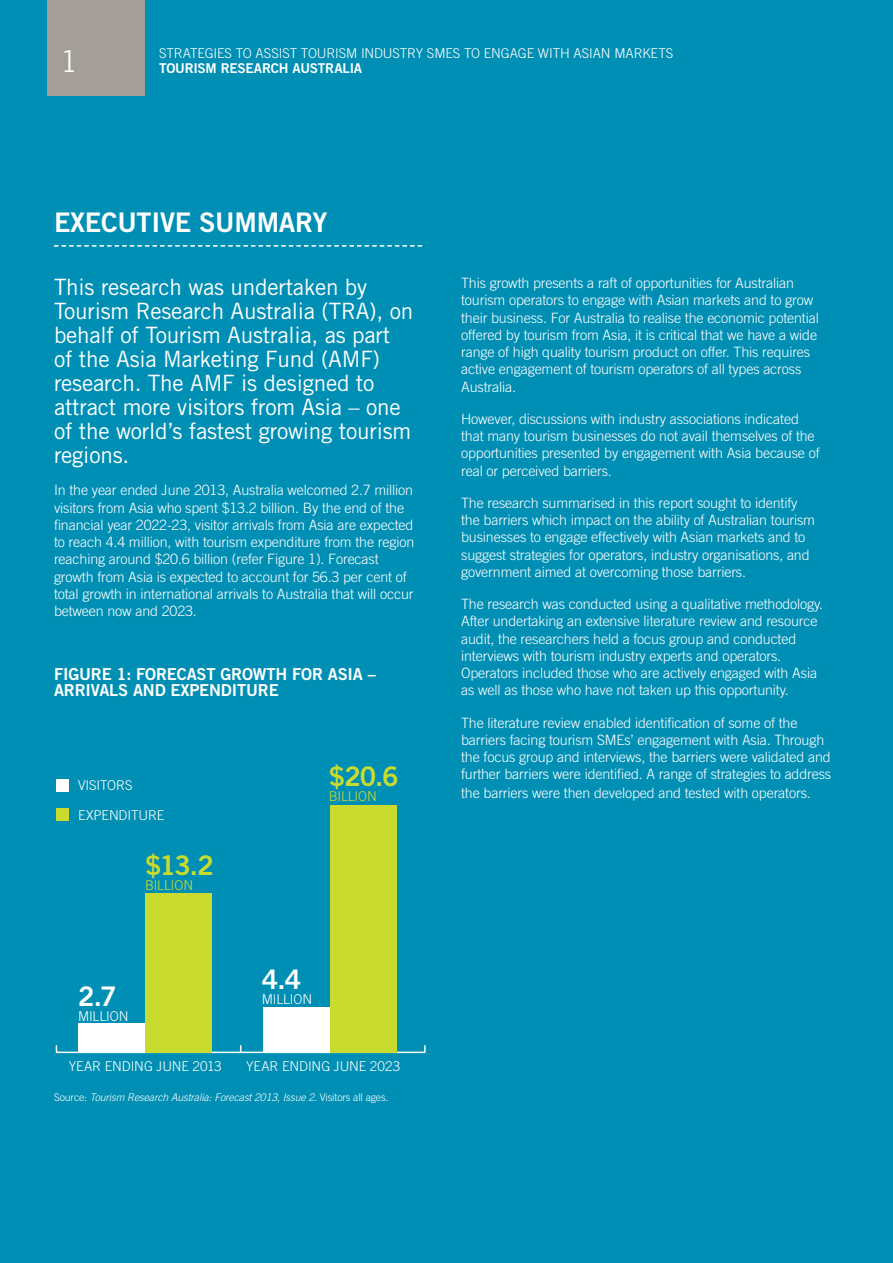
<style>
.page{position:relative;width:893px;height:1263px;background:#008fb4}
.page>*{position:absolute;margin:0;border:0;box-sizing:border-box;transform-origin:0 0}
.Page_No{font:300 30px "Trade Gothic LT Std";color:#fff}
.Running_Header_-_War{font:27px "Trade Gothic LT Std Bd 2";letter-spacing:-.01em;color:#fff}
.Running_Header_-_War-2{font:27px "Trade Gothic LT Std Bd 2";color:#cadb2f}
.t1{font:22.5px/24px "Trade Gothic LT Std";letter-spacing:-.01em;color:#fff}
.t2{font:16.5px/16.5px "Trade Gothic LT Std Bd 2";letter-spacing:-.01em;color:#fff}
.t3{font:300 14.25px/17.2px "Trade Gothic LT Std";letter-spacing:-.01em;color:#fff}
.Running_Header_-_War-3{font:300 13.5px "Trade Gothic LT Std";letter-spacing:-.005em;color:#fff}
.Running_Header_-_Whi{font:300 13.5px "Trade Gothic LT Std";letter-spacing:-.01em;color:#fff}
.Running_Header_-_Whi-2{font:13.5px "Trade Gothic LT Std Bd 2";letter-spacing:-.015em;color:#fff}
.Running_Header_-_War-4{font:300 13.5px "Trade Gothic LT Std";letter-spacing:-.005em;color:#cadb2f}
.t4{font:italic 300 10.5px "Trade Gothic LT Std";letter-spacing:-.01em;color:#fff}
.s1{font-style:normal}
</style>
<div class="page">
<hr style="left:56px;top:1051px;width:369px;height:2px;background:#fff">
<svg style="left:424px;top:1045px;width:2px;height:7px"></svg>
<div style="left:146px;top:893px;width:66px;height:159px;background:#cadb2f"></div>
<div style="left:330px;top:805px;width:67px;height:247px;background:#cadb2f"></div>
<div style="left:78px;top:1023px;width:67px;height:29px;background:#fff"></div>
<div style="left:263px;top:1006px;width:66px;height:46px;background:#fff"></div>
<div style="left:56px;top:779px;width:13px;height:12px;background:#fff"></div>
<div style="left:56px;top:808px;width:13px;height:13px;background:#cadb2f"></div>
<svg style="left:54px;top:245px;width:368px;height:2px"></svg>
<div style="left:47px;top:0;width:98px;height:96px;background:#a49e99"></div>
<p class="Page_No" style="left:61px;top:43px;width:18px">1</p>
<p class="Running_Header_-_Whi" style="left:159px;top:45px;width:516px">STRATEGIES TO ASSIST TOURISM INDUSTRY SMES TO ENGAGE WITH ASIAN MARKETS</p>
<p class="Running_Header_-_Whi-2" style="left:159px;top:59px;width:205px">TOURISM RESEARCH AUSTRALIA</p>
<p class="Running_Header_-_War" style="left:54px;top:206px;width:275px">EXECUTIVE SUMMARY</p>
<p class="t1" style="left:54px;top:275px;width:361px">This research was undertaken by<br>Tourism Research Australia (TRA), on behalf of Tourism Australia, as part of the Asia Marketing Fund (AMF) research. The AMF is designed to attract more visitors from Asia – one of the world’s fastest growing tourism regions.</p>
<p class="t3" style="left:54px;top:481px;width:362px">In the year ended June 2013, Australia welcomed 2.7 million visitors from Asia who spent $13.2 billion. By the end of the financial year 2022-23, visitor arrivals from Asia are expected to reach 4.4 million, with tourism expenditure from the region reaching around $20.6 billion (refer Figure 1). Forecast growth from Asia is expected to account for 56.3 per cent of total growth in international arrivals to Australia that will occur between now and 2023.</p>
<p class="t2" style="left:54px;top:665px;width:323px">FIGURE 1: FORECAST GROWTH FOR ASIA –<br>ARRIVALS AND EXPENDITURE</p>
<p class="Running_Header_-_War-3" style="left:78px;top:777px;width:56px">VISITORS</p>
<p class="Running_Header_-_War-3" style="left:78px;top:807px;width:88px">EXPENDITURE</p>
<p class="Running_Header_-_War-2" style="left:145px;top:849px;width:70px">$13.2</p>
<p class="Running_Header_-_War-4" style="left:145px;top:877px;width:50px">BILLION</p>
<p class="Running_Header_-_War" style="left:78px;top:980px;width:40px">2.7</p>
<p class="Running_Header_-_War-3" style="left:78px;top:1008px;width:52px">MILLION</p>
<p class="Running_Header_-_War-2" style="left:329px;top:760px;width:71px">$20.6</p>
<p class="Running_Header_-_War-4" style="left:329px;top:788px;width:50px">BILLION</p>
<p class="Running_Header_-_War" style="left:262px;top:962px;width:41px">4.4</p>
<p class="Running_Header_-_War-3" style="left:262px;top:991px;width:52px">MILLION</p>
<p class="Running_Header_-_War-3" style="left:69px;top:1058px;width:155px">YEAR ENDING JUNE 2013</p>
<p class="Running_Header_-_War-3" style="left:246px;top:1058px;width:156px">YEAR ENDING JUNE 2023</p>
<p class="t4" style="left:54px;top:1091px;width:336px"><span class="s1">Source:</span> Tourism Research Australia: Forecast 2013, Issue 2. <span class="s1">Visitors all ages.</span></p>
<p class="t3" style="left:461px;top:274px;width:359px">This growth presents a raft of opportunities for Australian tourism operators to engage with Asian markets and to grow their business. For Australia to realise the economic potential offered by tourism from Asia, it is critical that we have a wide range of high quality tourism product on offer. This requires active engagement of tourism operators of all types across Australia.</p>
<p class="t3" style="left:461px;top:410px;width:360px">However, discussions with industry associations indicated that many tourism businesses do not avail themselves of the opportunities presented by engagement with Asia because of real or perceived barriers.</p>
<p class="t3" style="left:461px;top:494px;width:355px">The research summarised in this report sought to identify the barriers which impact on the ability of Australian tourism businesses to engage effectively with Asian markets and to suggest strategies for operators, industry organisations, and government aimed at overcoming those barriers.</p>
<p class="t3" style="left:461px;top:595px;width:364px">The research was conducted using a qualitative methodology.<br>After undertaking an extensive literature review and resource audit, the researchers held a focus group and conducted interviews with tourism industry experts and operators.<br>Operators included those who are actively engaged with Asia as well as those who have not taken up this opportunity.</p>
<p class="t3" style="left:461px;top:714px;width:372px">The literature review enabled identification of some of the barriers facing tourism SMEs’ engagement with Asia. Through the focus group and interviews, the barriers were validated and further barriers were identified. A range of strategies to address</p>
<p class="t3" style="left:461px;top:784px;width:351px">the barriers were then developed and tested with operators.</p>
</div>
